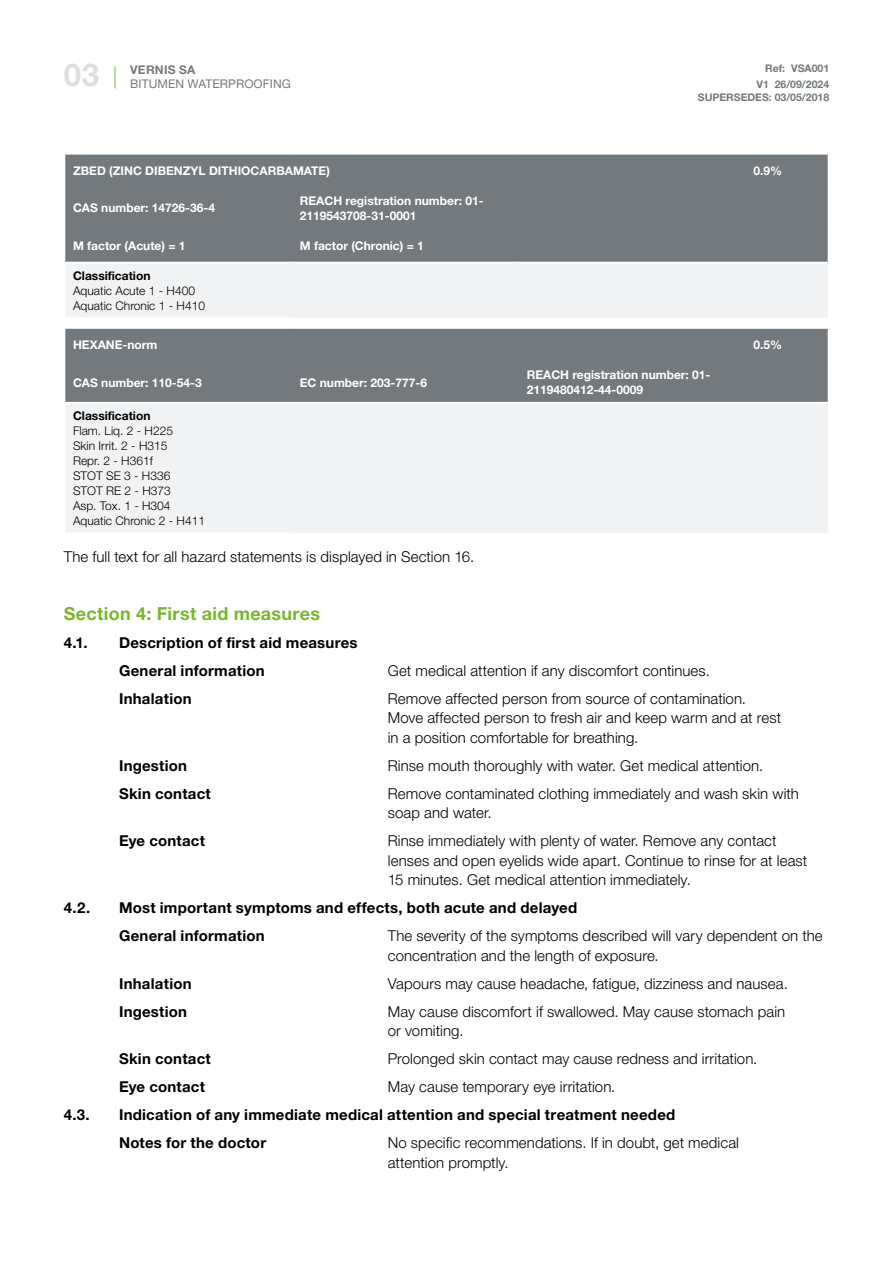
<style>
.page{position:relative;width:893px;height:1263px;background:#fff}
.page>*{position:absolute;margin:0;border:0;box-sizing:border-box;transform-origin:0 0}
.t1{font:700 31.5px "Helvetica Neue LT Std";color:#dddfe1}
.t2{font:700 18px "Helvetica Neue LT Std";letter-spacing:.02em;color:#76b82a}
.t3{font:300 15px/19.5px "Helvetica Neue LT Std";letter-spacing:.005em;color:#000}
.t4{font:700 15px/28px "Helvetica Neue LT Std";letter-spacing:.015em;color:#000}
.t5{font:700 12px/15px "Helvetica Neue LT Std";color:#fff}
.t6{font:300 12px/15px "Helvetica Neue LT Std";color:#000}
.t7{font:700 12px "Helvetica Neue LT Std";color:#000}
.t8{font:12px "Helvetica Neue LT Std";letter-spacing:.01em;color:#73797c}
.t9{font:700 12px "Helvetica Neue LT Std";letter-spacing:.02em;color:#73797c}
.t10{font:700 10.5px/16.8px "Helvetica Neue LT Std";color:#73797c;text-align:right}
</style>
<div class="page">
<svg style="left:115px;top:66px;width:1px;height:23px"></svg>
<div style="left:65px;top:155px;width:763px;height:107px;background:#73797c"></div>
<div style="left:66px;top:263px;width:761px;height:55px;background:#f1f2f3"></div>
<hr style="left:64px;top:317px;width:227px;height:2px;background:#fff">
<div style="left:65px;top:329px;width:763px;height:73px;background:#73797c"></div>
<div style="left:66px;top:404px;width:761px;height:129px;background:#f1f2f3"></div>
<hr style="left:64px;top:532px;width:227px;height:2px;background:#fff">
<h1 class="t1" style="left:64px;top:56px;width:37px">03</h1>
<p class="t9" style="left:130px;top:62px;width:67px">VERNIS SA</p>
<p class="t8" style="left:130px;top:76px;width:162px">BITUMEN WATERPROOFING</p>
<p class="t10" style="left:756px;top:59px;width:74px">Ref: VSA001<br>V1 26/09/2024</p>
<p class="t10" style="left:698px;top:89px;width:133px">SUPERSEDES: 03/05/2018</p>
<p class="t5" style="left:73px;top:163px;width:258px">ZBED (ZINC DIBENZYL DITHIOCARBAMATE)</p>
<p class="t5" style="left:753px;top:163px;width:30px">0.9%</p>
<p class="t5" style="left:73px;top:200px;width:144px">CAS number: 14726-36-4</p>
<p class="t5" style="left:300px;top:193px;width:185px">REACH registration number: 01-<br>2119543708-31-0001</p>
<p class="t5" style="left:73px;top:238px;width:114px">M factor (Acute) = 1</p>
<p class="t5" style="left:300px;top:238px;width:126px">M factor (Chronic) = 1</p>
<p class="t7" style="left:73px;top:268px;width:79px">Classification</p>
<p class="t6" style="left:73px;top:282px;width:134px">Aquatic Acute 1 - H400<br>Aquatic Chronic 1 - H410</p>
<p class="t5" style="left:73px;top:337px;width:86px">HEXANE-norm</p>
<p class="t5" style="left:753px;top:337px;width:30px">0.5%</p>
<p class="t5" style="left:73px;top:375px;width:130px">CAS number: 110-54-3</p>
<p class="t5" style="left:300px;top:375px;width:129px">EC number: 203-777-6</p>
<p class="t5" style="left:527px;top:367px;width:185px">REACH registration number: 01-<br>2119480412-44-0009</p>
<p class="t7" style="left:73px;top:408px;width:79px">Classification</p>
<p class="t6" style="left:73px;top:423px;width:134px">Flam. Liq. 2 - H225<br>Skin Irrit. 2 - H315<br>Repr. 2 - H361f<br>STOT SE 3 - H336<br>STOT RE 2 - H373<br>Asp. Tox. 1 - H304<br>Aquatic Chronic 2 - H411</p>
<p class="t3" style="left:64px;top:547px;width:412px">The full text for all hazard statements is displayed in Section 16.</p>
<p class="t2" style="left:64px;top:602px;width:258px">Section 4: First aid measures</p>
<p class="t4" style="left:64px;top:628px;width:25px">4.1.</p>
<p class="t4" style="left:119px;top:628px;width:240px">Description of first aid measures<br>General information</p>
<p class="t3" style="left:388px;top:660px;width:324px">Get medical attention if any discomfort continues.</p>
<p class="t4" style="left:119px;top:684px;width:74px">Inhalation</p>
<p class="t3" style="left:388px;top:688px;width:395px">Remove affected person from source of contamination.<br>Move affected person to fresh air and keep warm and at rest in a position comfortable for breathing.</p>
<p class="t4" style="left:119px;top:751px;width:70px">Ingestion</p>
<p class="t3" style="left:388px;top:755px;width:377px">Rinse mouth thoroughly with water. Get medical attention.</p>
<p class="t4" style="left:119px;top:779px;width:93px">Skin contact</p>
<p class="t3" style="left:388px;top:783px;width:413px">Remove contaminated clothing immediately and wash skin with soap and water.</p>
<p class="t4" style="left:119px;top:826px;width:88px">Eye contact</p>
<p class="t3" style="left:388px;top:831px;width:421px">Rinse immediately with plenty of water. Remove any contact lenses and open eyelids wide apart. Continue to rinse for at least<br>15 minutes. Get medical attention immediately.</p>
<p class="t4" style="left:64px;top:893px;width:28px">4.2.</p>
<p class="t4" style="left:119px;top:893px;width:460px">Most important symptoms and effects, both acute and delayed<br>General information</p>
<p class="t3" style="left:388px;top:926px;width:436px">The severity of the symptoms described will vary dependent on the concentration and the length of exposure.</p>
<p class="t4" style="left:119px;top:969px;width:74px">Inhalation</p>
<p class="t3" style="left:388px;top:973px;width:402px">Vapours may cause headache, fatigue, dizziness and nausea.</p>
<p class="t4" style="left:119px;top:997px;width:70px">Ingestion</p>
<p class="t3" style="left:388px;top:1001px;width:399px">May cause discomfort if swallowed. May cause stomach pain or vomiting.</p>
<p class="t4" style="left:119px;top:1044px;width:93px">Skin contact</p>
<p class="t3" style="left:388px;top:1049px;width:371px">Prolonged skin contact may cause redness and irritation.</p>
<p class="t4" style="left:119px;top:1072px;width:88px">Eye contact</p>
<p class="t3" style="left:388px;top:1077px;width:229px">May cause temporary eye irritation.</p>
<p class="t4" style="left:64px;top:1100px;width:27px">4.3.</p>
<p class="t4" style="left:119px;top:1100px;width:558px">Indication of any immediate medical attention and special treatment needed<br>Notes for the doctor</p>
<p class="t3" style="left:388px;top:1133px;width:353px">No specific recommendations. If in doubt, get medical attention promptly.</p>
</div>
